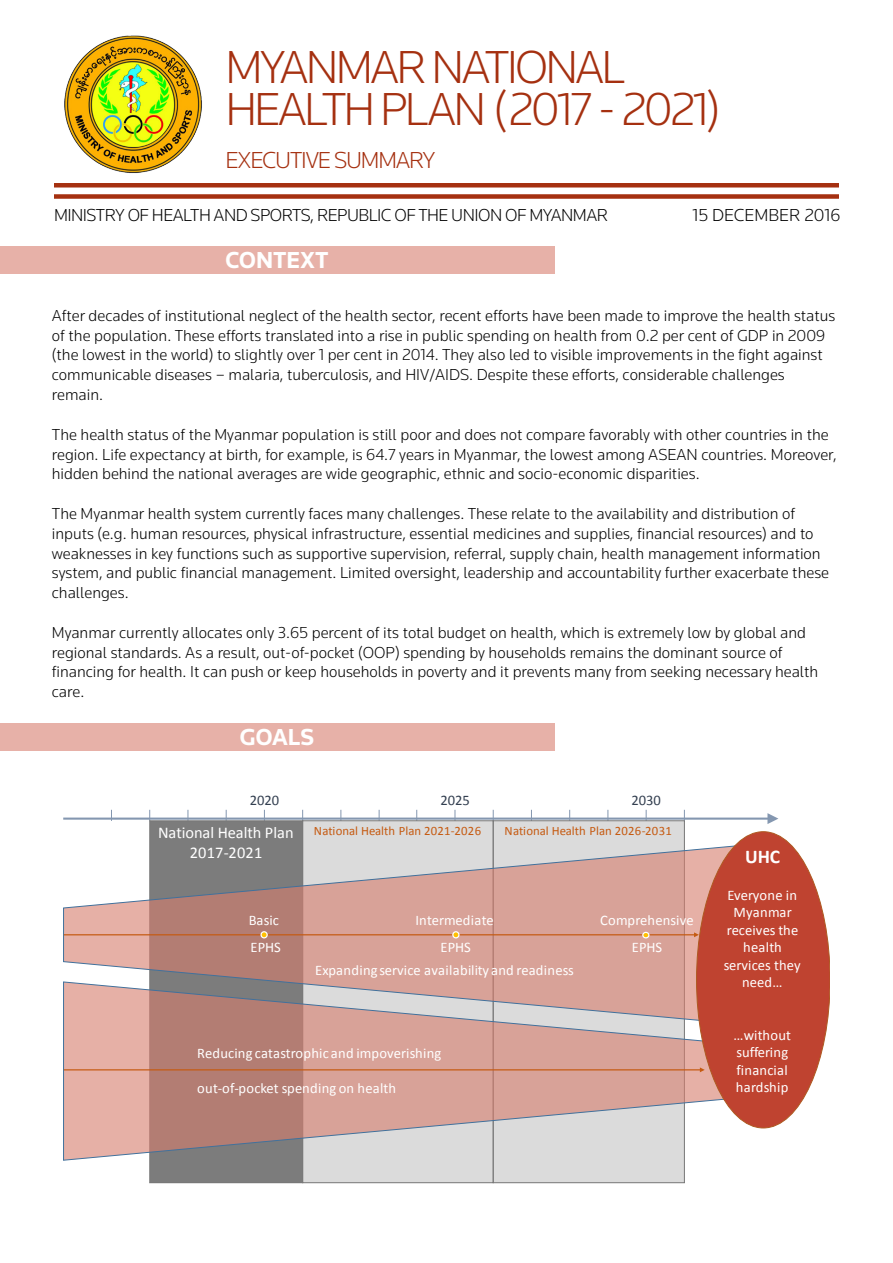
<style>
.page{position:relative;width:893px;height:1263px;background:#fff}
.page>*{position:absolute;margin:0;border:0;box-sizing:border-box;transform-origin:0 0}
.t1{font:300 48px/42px "Knowledge";letter-spacing:-.06em;color:#a53010}
.t2{font:300 24px "Knowledge";letter-spacing:-.05em;color:#a53010}
.t3{font:700 24px "Knowledge";color:#fff}
.t4{font:700 19.5px "Calibri";color:#fff}
.t5{font:300 18px "Knowledge";letter-spacing:-.03em;color:#000}
.t6{font:300 18px "Knowledge";color:#000}
.t7{font:300 16.5px/19.8px "Knowledge";color:#000}
.t8{font:16.35px/19.5px "Calibri";color:#fff;text-align:center}
.t9{font:14.55px/17.5px "Calibri";letter-spacing:.015em;color:#fff;text-align:center}
.t10{font:14.55px "Calibri";letter-spacing:-.005em;color:#333f50}
.t11{font:12.75px "Calibri";letter-spacing:.005em;color:#c55a11}
</style>
<div class="page">
<div style="left:0;top:246px;width:554px;height:28px;background:#e7b1a8"></div>
<img style="left:64px;top:35px;width:138px;height:138px">
<hr style="left:54px;top:183px;width:785px;height:4px;background:#a53010">
<div style="left:54px;top:194px;width:785px;height:5px;background:#a53010"></div>
<div style="left:0;top:723px;width:554px;height:27px;background:#e7b1a8"></div>
<div style="left:150px;top:821px;width:153px;height:361px;background:#7c7c7c"></div>
<div style="left:303px;top:821px;width:190px;height:361px;background:#dbdbdb"></div>
<div style="left:493px;top:821px;width:191px;height:361px;background:#dbdbdb"></div>
<svg style="left:63px;top:845px;width:672px;height:136px"></svg>
<svg style="left:63px;top:981px;width:676px;height:180px"></svg>
<hr style="left:63px;top:817px;width:706px;height:3px;background:#8497b0">
<svg style="left:767px;top:813px;width:11px;height:11px"></svg>
<div style="left:696px;top:832px;width:134px;height:296px;background:#bf4330;border-radius:50%"></div>
<hr style="left:64px;top:934px;width:631px;height:1px;background:#c55a11">
<svg style="left:694px;top:932px;width:5px;height:5px"></svg>
<svg style="left:261px;top:933px;width:6px;height:5px"></svg>
<div style="left:260px;top:931px;width:8px;height:7px;border:1px solid #fff;border-radius:50%"></div>
<svg style="left:453px;top:933px;width:6px;height:5px"></svg>
<div style="left:452px;top:931px;width:8px;height:7px;border:1px solid #fff;border-radius:50%"></div>
<svg style="left:643px;top:932px;width:6px;height:6px"></svg>
<div style="left:642px;top:932px;width:7px;height:6px;border:1px solid #fff;border-radius:50%"></div>
<hr style="left:64px;top:1069px;width:637px;height:1px;background:#c55a11">
<svg style="left:700px;top:1067px;width:5px;height:5px"></svg>
<h1 class="t1" style="left:225px;top:45px;width:496px">MYANMAR NATIONAL<br>HEALTH PLAN (2017 - 2021)</h1>
<h2 class="t2" style="left:225px;top:145px;width:212px">EXECUTIVE SUMMARY</h2>
<p class="t5" style="left:54px;top:204px;width:556px">MINISTRY OF HEALTH AND SPORTS, REPUBLIC OF THE UNION OF MYANMAR</p>
<p class="t6" style="left:692px;top:204px;width:149px">15 DECEMBER 2016</p>
<h2 class="t3" style="left:225px;top:245px;width:105px">CONTEXT</h2>
<p class="t7" style="left:52px;top:305px;width:785px">After decades of institutional neglect of the health sector, recent efforts have been made to improve the health status of the population. These efforts translated into a rise in public spending on health from 0.2 per cent of GDP in 2009 (the lowest in the world) to slightly over 1 per cent in 2014. They also led to visible improvements in the fight against communicable diseases – malaria, tuberculosis, and HIV/AIDS. Despite these efforts, considerable challenges remain.</p>
<p class="t7" style="left:52px;top:424px;width:786px">The health status of the Myanmar population is still poor and does not compare favorably with other countries in the region. Life expectancy at birth, for example, is 64.7 years in Myanmar, the lowest among ASEAN countries. Moreover, hidden behind the national averages are wide geographic, ethnic and socio-economic disparities.</p>
<p class="t7" style="left:52px;top:503px;width:779px">The Myanmar health system currently faces many challenges. These relate to the availability and distribution of inputs (e.g. human resources, physical infrastructure, essential medicines and supplies, financial resources) and to weaknesses in key functions such as supportive supervision, referral, supply chain, health management information system, and public financial management. Limited oversight, leadership and accountability further exacerbate these challenges.</p>
<p class="t7" style="left:52px;top:622px;width:768px">Myanmar currently allocates only 3.65 percent of its total budget on health, which is extremely low by global and regional standards. As a result, out-of-pocket (OOP) spending by households remains the dominant source of financing for health. It can push or keep households in poverty and it prevents many from seeking necessary health care.</p>
<h2 class="t3" style="left:240px;top:722px;width:76px">GOALS</h2>
<p class="t10" style="left:250px;top:790px;width:31px">2020</p>
<p class="t10" style="left:440px;top:790px;width:31px">2025</p>
<p class="t10" style="left:632px;top:790px;width:31px">2030</p>
<p class="t8" style="left:158px;top:823px;width:137px">National Health Plan<br>2017-2021</p>
<p class="t11" style="left:314px;top:823px;width:169px">National Health Plan 2021-2026</p>
<p class="t11" style="left:504px;top:823px;width:169px">National Health Plan 2026-2031</p>
<p class="t9" style="left:249px;top:907px;width:34px;line-height:26.7px;text-align:left">Basic<br>EPHS</p>
<p class="t9" style="left:416px;top:907px;width:80px;line-height:26.7px">Intermediate<br>EPHS</p>
<p class="t9" style="left:600px;top:907px;width:95px;line-height:26.7px">Comprehensive<br>EPHS</p>
<p class="t9" style="left:315px;top:961px;width:260px">Expanding service availability and readiness</p>
<p class="t9" style="left:197px;top:1044px;width:246px">Reducing catastrophic and impoverishing</p>
<p class="t9" style="left:197px;top:1079px;width:200px">out-of-pocket spending on health</p>
<p class="t4" style="left:745px;top:844px;width:37px">UHC</p>
<p class="t9" style="left:724px;top:886px;width:78px">Everyone in<br>Myanmar receives the health services they need…</p>
<p class="t9" style="left:733px;top:1026px;width:59px;text-align:left">…without suffering financial hardship</p>
</div>
